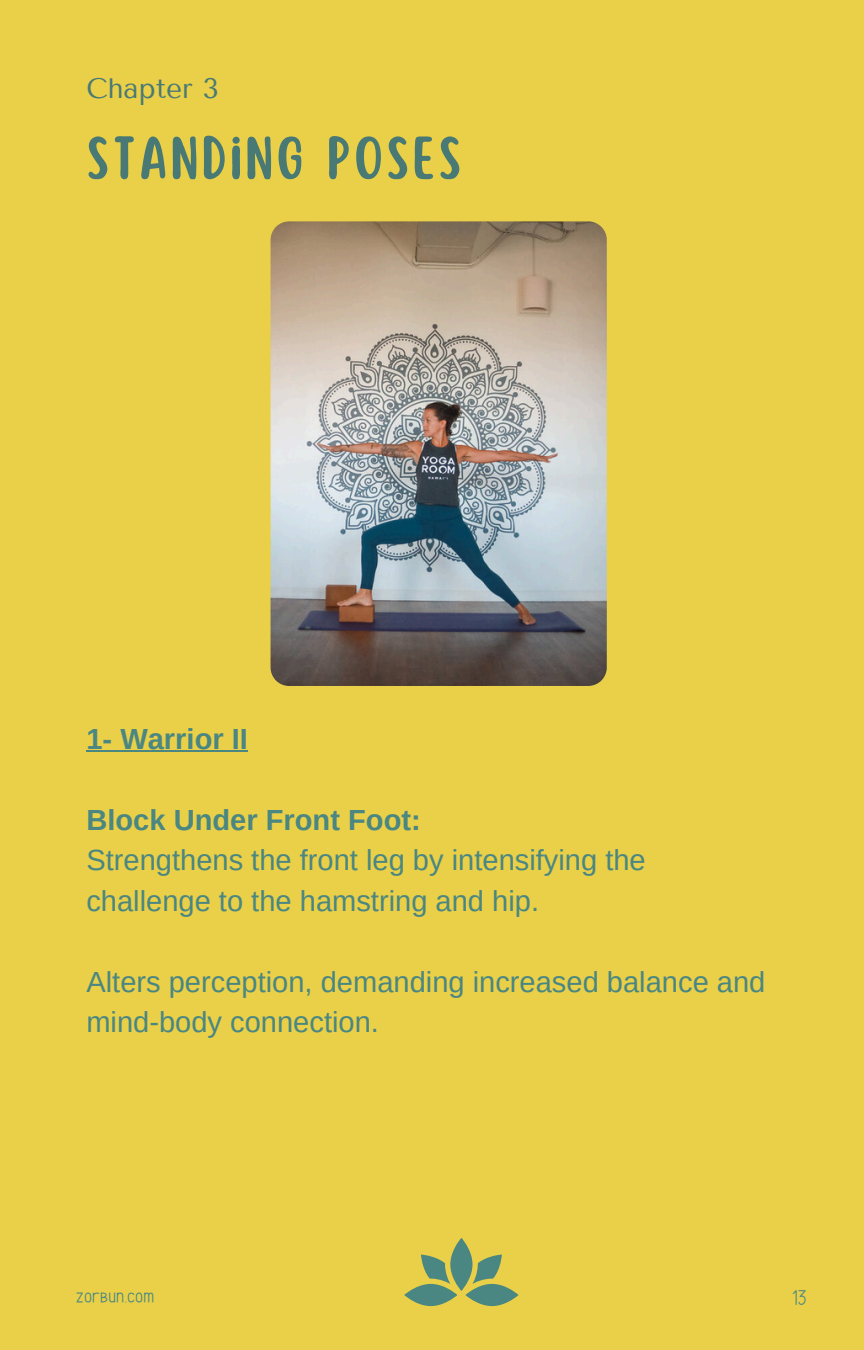
<style>
.page{position:relative;width:864px;height:1350px;background:#e9d048}
.page>*{position:absolute;margin:0;border:0;box-sizing:border-box;transform-origin:0 0}
.t1{font:53.32px "Scripter";letter-spacing:.06em;color:#497975}
.t2{font:29.03px/40.5px "Arimo";color:#4a8682}
.t3{font:700 29.03px "Arimo";color:#4a8682}
.t4{font:28.12px "Tenor Sans";color:#497975}
.t5{font:20.25px "Maely";color:#4a8682}
.s1{font-weight:700}
</style>
<div class="page">
<img style="left:271px;top:221px;width:336px;height:465px">
<svg style="left:404px;top:1238px;width:115px;height:69px"></svg>
<hr style="left:86px;top:750px;width:162px;height:2px;background:#4a8682">
<h1 class="t4" style="left:86px;top:72px;width:134px">Chapter 3</h1>
<h2 class="t1" style="left:86px;top:131px;width:377px">STANDING POSES</h2>
<h3 class="t3" style="left:86px;top:722px;width:163px">1- Warrior II</h3>
<h3 class="t2" style="left:86px;top:799px;width:561px"><span class="s1">Block Under Front Foot:<br></span>Strengthens the front leg by intensifying the challenge to the hamstring and hip.</h3>
<p class="t2" style="left:86px;top:961px;width:681px">Alters perception, demanding increased balance and mind-body connection.</p>
<h3 class="t5" style="left:76px;top:1286px;width:80px">zorbun.com</h3>
<h3 class="t5" style="left:792px;top:1286px;width:16px">13</h3>
</div>
